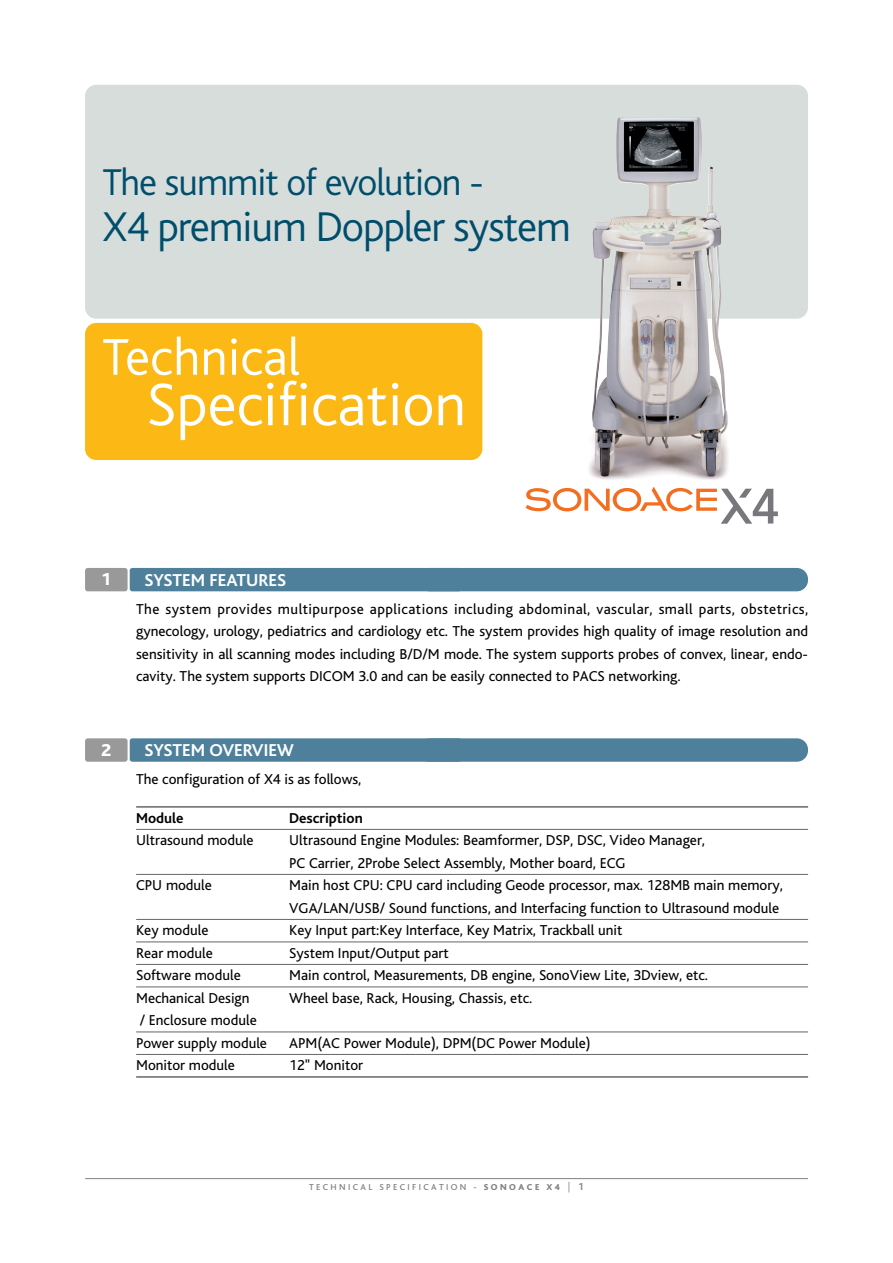
<style>
.page{position:relative;width:893px;height:1263px;background:#fff}
.page>*{position:absolute;margin:0;border:0;box-sizing:border-box;transform-origin:0 0}
.t1{font:300 63px "Bliss";color:#fff}
.t2{font:300 54px "Bliss";color:#fff}
.t3{font:300 43.5px "Bliss";letter-spacing:-.025em;color:#004d6c}
.t4{font:300 39px "Bliss";letter-spacing:-.025em;color:#004d6c}
.t5{font:700 18px "Bliss";color:#fff}
.t6{font:800 18px "Bliss";color:#fff}
.t7{font:15px/22.5px "Bliss";color:#000}
.t8{font:700 15px "Bliss";color:#000}
.t9{font:500 9px "Bliss";letter-spacing:.265em;color:#808285}
.s1{font-weight:800}
.s2{font-weight:300;font-size:10.5px}
.s3{font-weight:700;font-size:10.5px}
</style>
<div class="page">
<hr style="left:85px;top:1178px;width:723px;height:1px;background:#808285">
<div style="left:85px;top:85px;width:723px;height:234px;background:#d7ddda;border-radius:11px"></div>
<div style="left:85px;top:323px;width:397px;height:137px;background:#fcb814;border-radius:11px"></div>
<img style="left:582px;top:117px;width:153px;height:363px">
<div style="left:418px;top:568px;width:390px;height:23px;background:#4e809b;border-radius:11px"></div>
<div style="left:85px;top:568px;width:43px;height:23px;background:#999;border-radius:3px"></div>
<div style="left:130px;top:568px;width:331px;height:23px;background:#4e809b;border-radius:3px"></div>
<div style="left:418px;top:738px;width:390px;height:24px;background:#4e809b;border-radius:11px"></div>
<div style="left:85px;top:738px;width:43px;height:24px;background:#999;border-radius:3px"></div>
<div style="left:130px;top:738px;width:331px;height:24px;background:#4e809b;border-radius:3px"></div>
<hr style="left:136px;top:806px;width:672px;height:1px;background:#666">
<hr style="left:136px;top:829px;width:672px;height:1px;background:#666">
<hr style="left:136px;top:874px;width:672px;height:1px;background:#666">
<hr style="left:136px;top:919px;width:672px;height:1px;background:#666">
<hr style="left:136px;top:941px;width:672px;height:1px;background:#666">
<hr style="left:136px;top:964px;width:672px;height:1px;background:#666">
<hr style="left:136px;top:986px;width:672px;height:1px;background:#666">
<hr style="left:136px;top:1031px;width:672px;height:1px;background:#666">
<hr style="left:136px;top:1054px;width:672px;height:1px;background:#666">
<hr style="left:136px;top:1076px;width:672px;height:1px;background:#666">
<svg style="left:525px;top:487px;width:253px;height:37px"></svg>
<h3 class="t4" style="left:102px;top:163px;width:383px">The summit of evolution -</h3>
<h3 class="t3" style="left:102px;top:205px;width:470px">X4 premium Doppler system</h3>
<h2 class="t2" style="left:102px;top:330px;width:199px">Technical</h2>
<h1 class="t1" style="left:146px;top:373px;width:321px">Specification</h1>
<p class="t6" style="left:101px;top:572px;width:12px">1</p>
<p class="t5" style="left:145px;top:573px;width:143px">SYSTEM FEATURES</p>
<p class="t7" style="left:136px;top:599px;width:674px;text-align:justify">The system provides multipurpose applications including abdominal, vascular, small parts, obstetrics, gynecology, urology, pediatrics and cardiology etc. The system provides high quality of image resolution and sensitivity in all scanning modes including B/D/M mode. The system supports probes of convex, linear, endo&shy;cavity. The system supports DICOM 3.0 and can be easily connected to PACS networking.</p>
<p class="t6" style="left:101px;top:743px;width:12px">2</p>
<p class="t5" style="left:145px;top:743px;width:151px">SYSTEM OVERVIEW</p>
<p class="t7" style="left:136px;top:769px;width:227px">The configuration of X4 is as follows,</p>
<p class="t8" style="left:136px;top:812px;width:49px">Module</p>
<p class="t8" style="left:289px;top:812px;width:75px">Description</p>
<p class="t7" style="left:136px;top:830px;width:119px">Ultrasound module</p>
<p class="t7" style="left:289px;top:830px;width:417px">Ultrasound Engine Modules: Beamformer, DSP, DSC, Video Manager,<br>PC Carrier, 2Probe Select Assembly, Mother board, ECG</p>
<p class="t7" style="left:136px;top:875px;width:77px">CPU module</p>
<p class="t7" style="left:289px;top:875px;width:495px">Main host CPU: CPU card including Geode processor, max. 128MB main memory,<br>VGA/LAN/USB/ Sound functions, and Interfacing function to Ultrasound module</p>
<p class="t7" style="left:136px;top:920px;width:74px">Key module</p>
<p class="t7" style="left:289px;top:920px;width:335px">Key Input part:Key Interface, Key Matrix, Trackball unit</p>
<p class="t7" style="left:136px;top:943px;width:78px">Rear module</p>
<p class="t7" style="left:289px;top:943px;width:161px">System Input/Output part</p>
<p class="t7" style="left:136px;top:965px;width:106px">Software module</p>
<p class="t7" style="left:289px;top:965px;width:420px">Main control, Measurements, DB engine, SonoView Lite, 3Dview, etc.</p>
<p class="t7" style="left:136px;top:988px;width:115px">Mechanical Design</p>
<p class="t7" style="left:289px;top:988px;width:245px">Wheel base, Rack, Housing, Chassis, etc.</p>
<p class="t7" style="left:136px;top:1010px;width:132px">/ Enclosure module<br>Power supply module</p>
<p class="t7" style="left:289px;top:1033px;width:303px">APM(AC Power Module), DPM(DC Power Module)</p>
<p class="t7" style="left:136px;top:1055px;width:100px">Monitor module</p>
<p class="t7" style="left:289px;top:1055px;width:75px">12" Monitor</p>
<p class="t9" style="left:309px;top:1184px;width:276px">TECHNICAL SPECIFICATION - <span class="s1">SONOACE X4</span> <span class="s2">|</span> <span class="s3">1</span></p>
</div>
